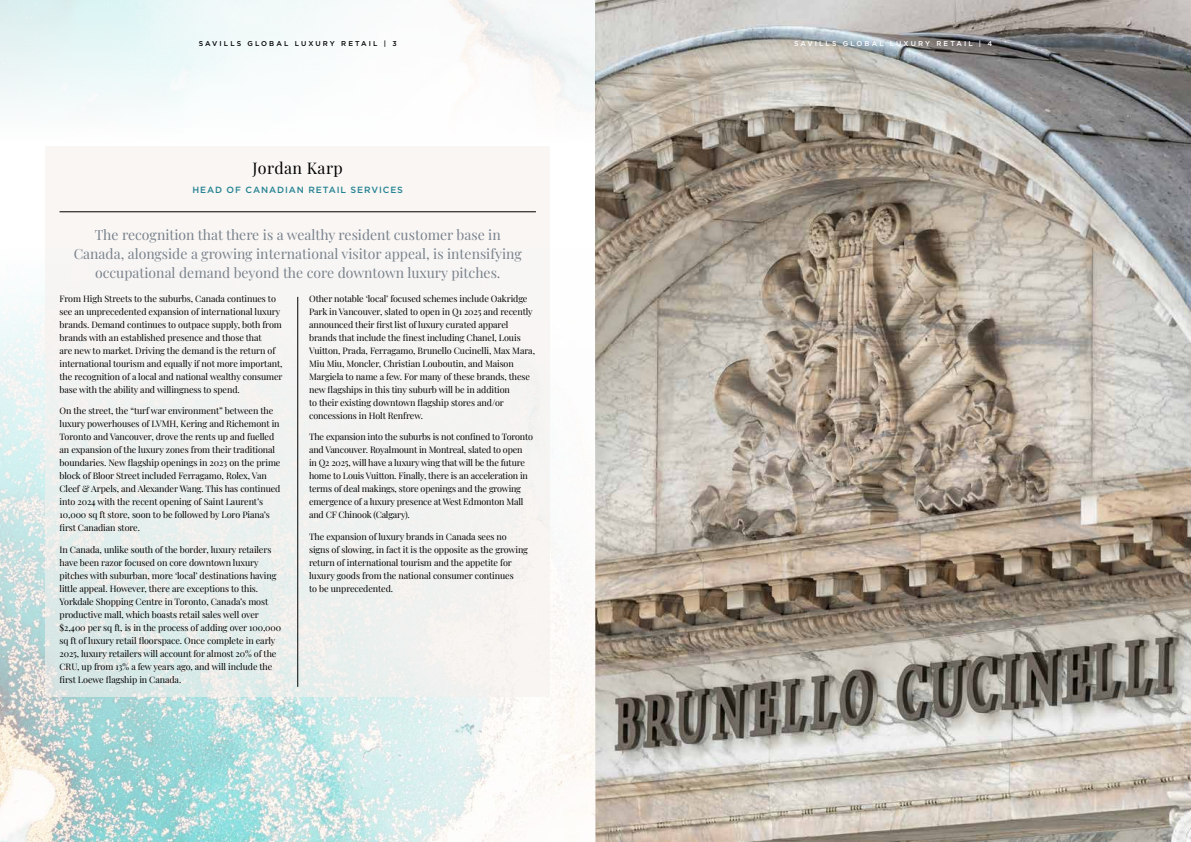
<style>
.page{position:relative;width:1191px;height:842px;background:#fff}
.page>*{position:absolute;margin:0;border:0;box-sizing:border-box;transform-origin:0 0}
.t1{font:16px "Playfair Display";letter-spacing:.025em;color:#000}
.t2{font:14px/19px "Playfair Display";color:#79828c;text-align:center}
.t3{font:9px/13px "Playfair Display";letter-spacing:-.01em;color:#000}
.t4{font:500 9px "Gotham";letter-spacing:.1em;color:#238291}
.t5{font:500 7px "Gotham";letter-spacing:.3em;color:#000}
.t6{font:500 7px "Gotham";letter-spacing:.3em;color:#fff}
</style>
<div class="page">
<img style="left:595px;top:0;width:596px;height:842px">
<img style="left:0;top:296px;width:595px;height:546px">
<div style="left:45px;top:146px;width:505px;height:550px;background:#f5f1ee"></div>
<hr style="left:60px;top:211px;width:476px;height:1px;background:#000">
<hr style="left:297px;top:297px;width:1px;height:390px;background:#000">
<p class="t5" style="left:199px;top:39px;width:199px">SAVILLS GLOBAL LUXURY RETAIL | 3</p>
<p class="t6" style="left:794px;top:39px;width:200px">SAVILLS GLOBAL LUXURY RETAIL | 4</p>
<h1 class="t1" style="left:253px;top:156px;width:92px">Jordan Karp</h1>
<p class="t4" style="left:192px;top:184px;width:212px">HEAD OF CANADIAN RETAIL SERVICES</p>
<h2 class="t2" style="left:74px;top:224px;width:449px">The recognition that there is a wealthy resident customer base in<br>Canada, alongside a growing international visitor appeal, is intensifying occupational demand beyond the core downtown luxury pitches.</h2>
<p class="t3" style="left:60px;top:291px;width:224px">From High Streets to the suburbs, Canada continues to see an unprecedented expansion of international luxury brands. Demand continues to outpace supply, both from brands with an established presence and those that<br>are new to market. Driving the demand is the return of international tourism and equally if not more important, the recognition of a local and national wealthy consumer base with the ability and willingness to spend.</p>
<p class="t3" style="left:60px;top:404px;width:222px">On the street, the “turf war environment” between the luxury powerhouses of LVMH, Kering and Richemont in Toronto and Vancouver, drove the rents up and fuelled an expansion of the luxury zones from their traditional boundaries. New flagship openings in 2023 on the prime block of Bloor Street included Ferragamo, Rolex, Van Cleef &amp; Arpels, and Alexander Wang. This has continued into 2024 with the recent opening of Saint Laurent’s 10,000 sq ft store, soon to be followed by Loro Piana’s first Canadian store.</p>
<p class="t3" style="left:60px;top:542px;width:223px">In Canada, unlike south of the border, luxury retailers have been razor focused on core downtown luxury pitches with suburban, more ‘local’ destinations having little appeal. However, there are exceptions to this.<br>Yorkdale Shopping Centre in Toronto, Canada’s most productive mall, which boasts retail sales well over $2,400 per sq ft, is in the process of adding over 100,000 sq ft of luxury retail floorspace. Once complete in early 2025, luxury retailers will account for almost 20% of the CRU, up from 13% a few years ago, and will include the first Loewe flagship in Canada.</p>
<p class="t3" style="left:309px;top:291px;width:227px">Other notable ‘local’ focused schemes include Oakridge Park in Vancouver, slated to open in Q1 2025 and recently announced their first list of luxury curated apparel brands that include the finest including Chanel, Louis Vuitton, Prada, Ferragamo, Brunello Cucinelli, Max Mara, Miu Miu, Moncler, Christian Louboutin, and Maison Margiela to name a few. For many of these brands, these new flagships in this tiny suburb will be in addition<br>to their existing downtown flagship stores and/or concessions in Holt Renfrew.</p>
<p class="t3" style="left:309px;top:430px;width:225px">The expansion into the suburbs is not confined to Toronto and Vancouver. Royalmount in Montreal, slated to open<br>in Q2 2025, will have a luxury wing that will be the future home to Louis Vuitton. Finally, there is an acceleration in terms of deal makings, store openings and the growing emergence of a luxury presence at West Edmonton Mall and CF Chinook (Calgary).</p>
<p class="t3" style="left:309px;top:529px;width:220px">The expansion of luxury brands in Canada sees no signs of slowing, in fact it is the opposite as the growing return of international tourism and the appetite for luxury goods from the national consumer continues<br>to be unprecedented.</p>
</div>
